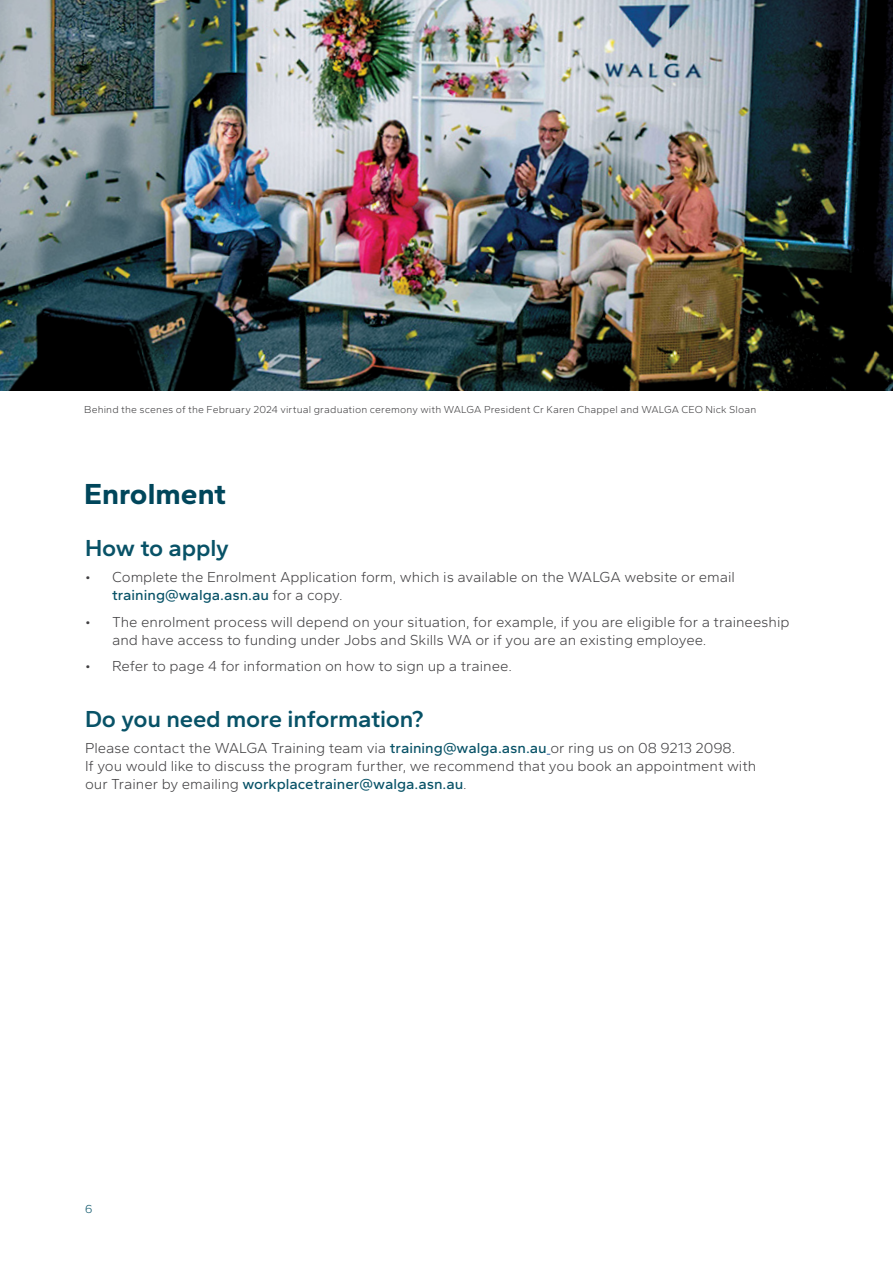
<style>
.page{position:relative;width:893px;height:1263px;background:#fff}
.page>*{position:absolute;margin:0;border:0;box-sizing:border-box;transform-origin:0 0}
.t1{font:700 30px "Gantari";color:#00465b}
.t2{font:600 24px "Gantari";letter-spacing:-.01em;color:#085267}
.t3{font:300 15px/18px "Gantari";letter-spacing:-.005em;color:#414042}
.t4{font:300 12px "Gantari";color:#085267}
.t5{font:300 10.5px "Gantari";letter-spacing:.01em;color:#414042}
.s1{font-weight:500;color:#085267}
</style>
<div class="page">
<img style="left:0;top:0;width:893px;height:390px">
<p class="t5" style="left:84px;top:403px;width:674px">Behind the scenes of the February 2024 virtual graduation ceremony with WALGA President Cr Karen Chappel and WALGA CEO Nick Sloan</p>
<h1 class="t1" style="left:84px;top:474px;width:143px">Enrolment</h1>
<h2 class="t2" style="left:85px;top:532px;width:146px">How to apply</h2>
<p class="t3" style="left:112px;top:568px;width:624px;text-indent:-27px">• Complete the Enrolment Application form, which is available on the WALGA website or email <span class="s1">training@walga.asn.au</span> for a copy.</p>
<p class="t3" style="left:112px;top:612px;width:679px;text-indent:-27px">• The enrolment process will depend on your situation, for example, if you are eligible for a traineeship and have access to funding under Jobs and Skills WA or if you are an existing employee.</p>
<p class="t3" style="left:85px;top:657px;width:428px">• Refer to page 4 for information on how to sign up a trainee.</p>
<h2 class="t2" style="left:85px;top:703px;width:340px">Do you need more information?</h2>
<p class="t3" style="left:85px;top:739px;width:673px">Please contact the WALGA Training team via <span class="s1">training@walga.asn.au</span> or ring us on 08 9213 2098.<br>If you would like to discuss the program further, we recommend that you book an appointment with our Trainer by emailing <span class="s1">workplacetrainer@walga.asn.au</span>.</p>
<p class="t4" style="left:85px;top:1201px;width:9px">6</p>
</div>
